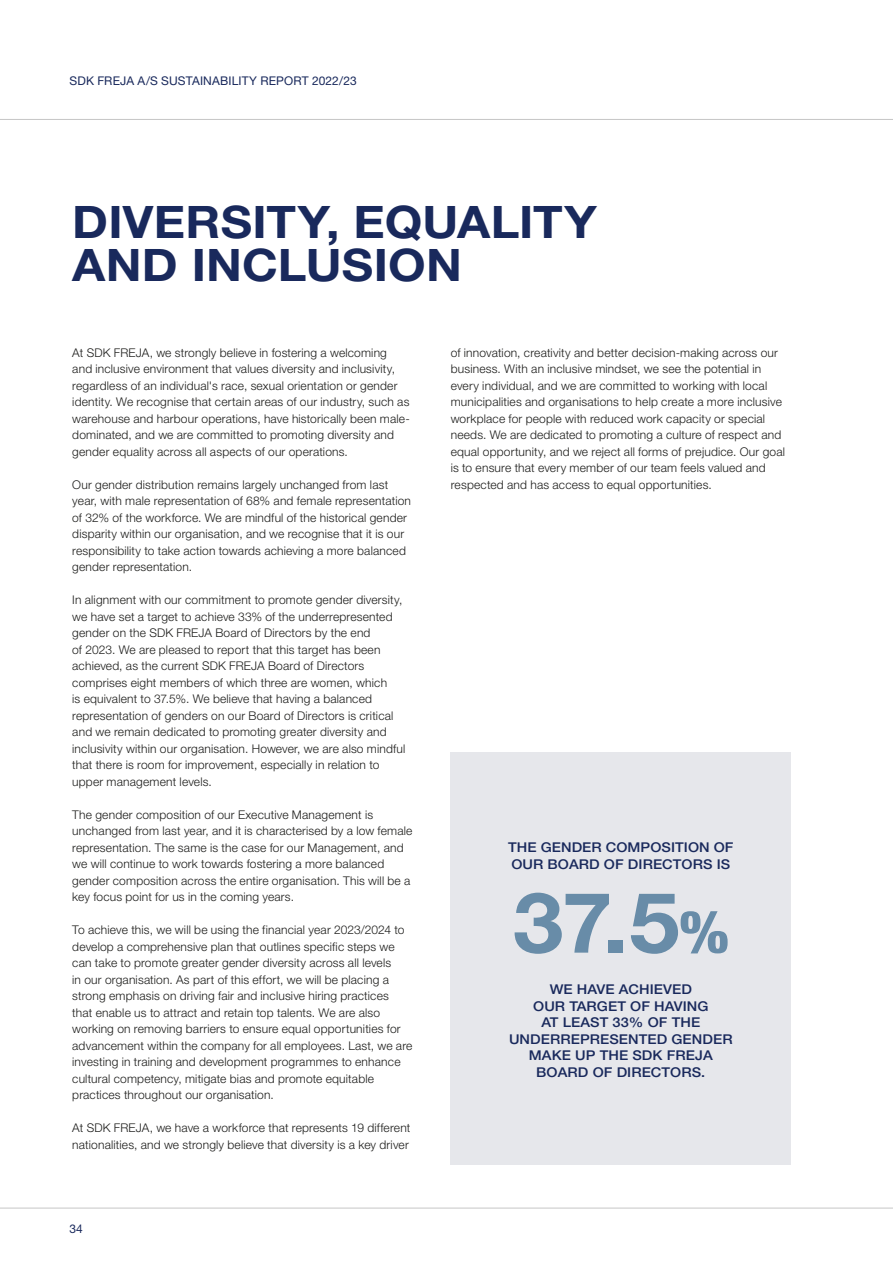
<style>
.page{position:relative;width:893px;height:1263px;background:#fff}
.page>*{position:absolute;margin:0;border:0;box-sizing:border-box;transform-origin:0 0}
.t1{font:700 84px "Helvetica Neue LT Std";color:#688ca8;scale:1.08 1}
.t2{font:700 44.85px/42.6px "Helvetica Neue LT Pro";color:#19295c;scale:1.08 1}
.t3{font:500 13.5px/16.5px "Helvetica Neue LT Std";letter-spacing:.005em;color:#19295c;scale:1.08 1}
.t4{font:300 12px/16.5px "Helvetica Neue LT Std";letter-spacing:.015em;color:#1d1d1b}
.t5{font:12px "Helvetica Neue LT Std";letter-spacing:.01em;color:#19295c}
.s1{font-weight:900;font-stretch:condensed;font-size:58.5px}
</style>
<div class="page">
<div style="left:451px;top:753px;width:340px;height:412px;background:#e6e7eb"></div>
<hr style="left:0;top:119px;width:893px;height:1px;background:#c6c6c6">
<hr style="left:0;top:1208px;width:893px;height:1px;background:#c6c6c6">
<p class="t5" style="left:69px;top:74px;width:289px">SDK FREJA A/S SUSTAINABILITY REPORT 2022/23</p>
<h2 class="t2" style="left:72px;top:200px;width:487px">DIVERSITY, EQUALITY<br>AND INCLUSION</h2>
<p class="t4" style="left:72px;top:344px;width:339px">At SDK FREJA, we strongly believe in fostering a welcoming and inclusive environment that values diversity and inclusivity, regardless of an individual's race, sexual orientation or gender identity. We recognise that certain areas of our industry, such as warehouse and harbour operations, have historically been male&shy;dominated, and we are committed to promoting diversity and gender equality across all aspects of our operations.</p>
<p class="t4" style="left:72px;top:476px;width:340px">Our gender distribution remains largely unchanged from last year, with male representation of 68% and female representation of 32% of the workforce. We are mindful of the historical gender disparity within our organisation, and we recognise that it is our responsibility to take action towards achieving a more balanced gender representation.</p>
<p class="t4" style="left:72px;top:591px;width:335px">In alignment with our commitment to promote gender diversity, we have set a target to achieve 33% of the underrepresented gender on the SDK FREJA Board of Directors by the end<br>of 2023. We are pleased to report that this target has been achieved, as the current SDK FREJA Board of Directors comprises eight members of which three are women, which<br>is equivalent to 37.5%. We believe that having a balanced representation of genders on our Board of Directors is critical and we remain dedicated to promoting greater diversity and inclusivity within our organisation. However, we are also mindful that there is room for improvement, especially in relation to upper management levels.</p>
<p class="t4" style="left:72px;top:806px;width:342px">The gender composition of our Executive Management is unchanged from last year, and it is characterised by a low female representation. The same is the case for our Management, and we will continue to work towards fostering a more balanced gender composition across the entire organisation. This will be a key focus point for us in the coming years.</p>
<p class="t4" style="left:72px;top:921px;width:342px">To achieve this, we will be using the financial year 2023/2024 to develop a comprehensive plan that outlines specific steps we can take to promote greater gender diversity across all levels<br>in our organisation. As part of this effort, we will be placing a strong emphasis on driving fair and inclusive hiring practices<br>that enable us to attract and retain top talents. We are also working on removing barriers to ensure equal opportunities for advancement within the company for all employees. Last, we are investing in training and development programmes to enhance cultural competency, mitigate bias and promote equitable practices throughout our organisation.</p>
<p class="t4" style="left:72px;top:1119px;width:340px">At SDK FREJA, we have a workforce that represents 19 different nationalities, and we strongly believe that diversity is a key driver</p>
<p class="t5" style="left:69px;top:1222px;width:15px">34</p>
<p class="t4" style="left:451px;top:344px;width:336px">of innovation, creativity and better decision-making across our business. With an inclusive mindset, we see the potential in every individual, and we are committed to working with local municipalities and organisations to help create a more inclusive workplace for people with reduced work capacity or special needs. We are dedicated to promoting a culture of respect and equal opportunity, and we reject all forms of prejudice. Our goal is to ensure that every member of our team feels valued and respected and has access to equal opportunities.</p>
<p class="t3" style="left:508px;top:839px;width:210px">THE GENDER COMPOSITION OF<br>OUR BOARD OF DIRECTORS IS</p>
<h1 class="t1" style="left:513px;top:871px;width:201px">37.5<span class="s1">%</span></h1>
<p class="t3" style="left:509px;top:981px;width:209px;text-align:center">WE HAVE ACHIEVED<br>OUR TARGET OF HAVING<br>AT LEAST 33% OF THE<br>UNDERREPRESENTED GENDER<br>MAKE UP THE SDK FREJA<br>BOARD OF DIRECTORS.</p>
</div>
